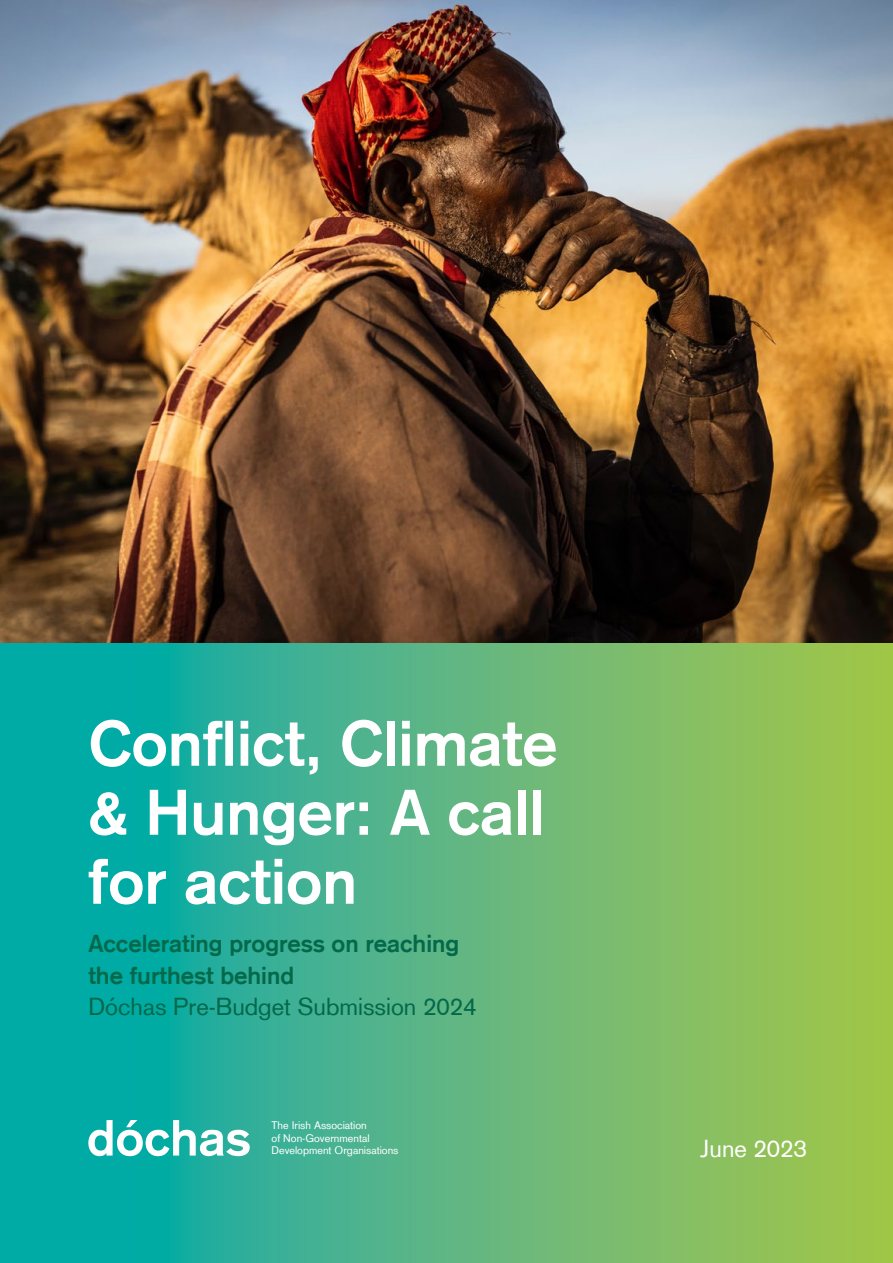
<style>
.page{position:relative;width:893px;height:1263px;background:#fff}
.page>*{position:absolute;margin:0;border:0;box-sizing:border-box;transform-origin:0 0}
.t1{font:700 63.15px/69px "Basic Commercial LT";color:#fff}
.t2{font:700 24px/31.5px "Basic Commercial LT";color:#04694a}
.t3{font:24px "Basic Commercial LT Com";color:#04694a}
.t4{font:24px "Basic Commercial LT Com";color:#fff}
.t5{font:10.8px/12.5px "Basic Commercial LT Com";color:#fff}
</style>
<div class="page">
<svg style="left:0;top:642px;width:893px;height:621px;background:#54b57f"></svg>
<img style="left:0;top:0;width:893px;height:642px">
<svg style="left:88px;top:1120px;width:162px;height:36px"></svg>
<h1 class="t1" style="left:88px;top:708px;width:470px">Conflict, Climate &amp; Hunger: A call for action</h1>
<h2 class="t2" style="left:88px;top:928px;width:372px">Accelerating progress on reaching the furthest behind</h2>
<h2 class="t3" style="left:88px;top:993px;width:390px">Dóchas Pre-Budget Submission 2024</h2>
<p class="t5" style="left:272px;top:1119px;width:128px">The Irish Association<br>of Non-Governmental<br>Development Organisations</p>
<h2 class="t4" style="left:700px;top:1134px;width:108px">June 2023</h2>
</div>
